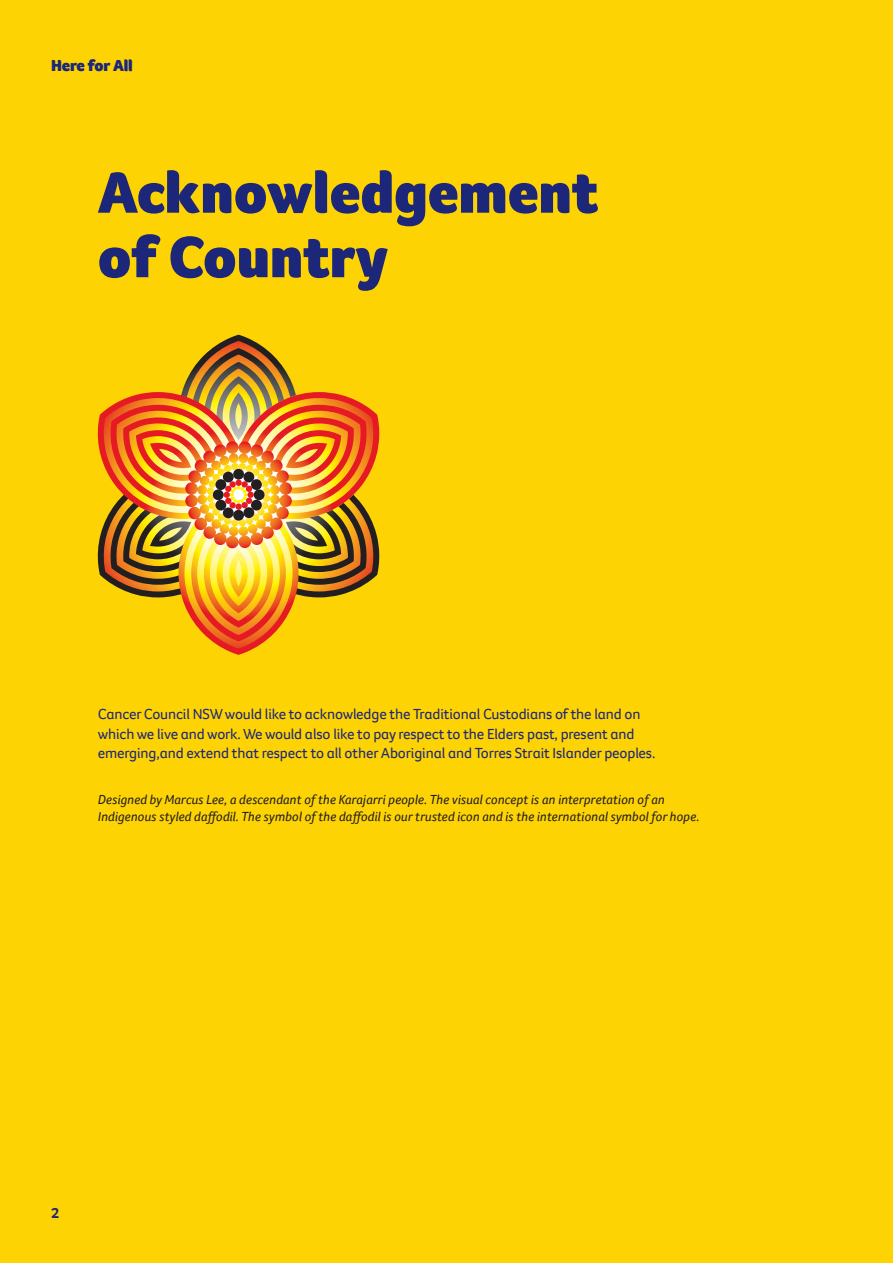
<style>
.page{position:relative;width:893px;height:1263px;background:#fed304}
.page>*{position:absolute;margin:0;border:0;box-sizing:border-box;transform-origin:0 0}
.Heading_1__no_conten{font:900 60px/64.5px "Foco CC";color:#1d2779}
.ASFL-_page{font:900 16.5px "Foco CC";letter-spacing:-.01em;color:#1d2779}
.Copy{font:15px/19.5px "Foco CC";letter-spacing:-.01em;color:#1d2779}
.t1{font:700 15px "Foco CC";color:#1d2779}
.Body_-_bullet{font:italic 13.5px/16.5px "Foco CC";color:#231f20}
</style>
<div class="page">
<svg style="left:182px;top:335px;width:112px;height:57px"></svg>
<svg style="left:97px;top:392px;width:197px;height:263px"></svg>
<svg style="left:185px;top:388px;width:194px;height:214px;background:#df9a3b"></svg>
<div style="left:233px;top:469px;width:11px;height:11px;background:#231f20;border-radius:50%"></div>
<div style="left:233px;top:510px;width:11px;height:11px;background:#231f20;border-radius:50%"></div>
<div style="left:243px;top:472px;width:11px;height:10px;background:#231f20;border-radius:50%"></div>
<div style="left:243px;top:507px;width:11px;height:11px;background:#231f20;border-radius:50%"></div>
<div style="left:223px;top:472px;width:11px;height:10px;background:#231f20;border-radius:50%"></div>
<div style="left:223px;top:507px;width:11px;height:11px;background:#231f20;border-radius:50%"></div>
<div style="left:251px;top:479px;width:11px;height:11px;background:#231f20;border-radius:50%"></div>
<div style="left:251px;top:500px;width:11px;height:10px;background:#231f20;border-radius:50%"></div>
<div style="left:215px;top:479px;width:11px;height:11px;background:#231f20;border-radius:50%"></div>
<div style="left:215px;top:500px;width:11px;height:10px;background:#231f20;border-radius:50%"></div>
<div style="left:254px;top:489px;width:11px;height:11px;background:#231f20;border-radius:50%"></div>
<div style="left:213px;top:489px;width:11px;height:11px;background:#231f20;border-radius:50%"></div>
<p class="ASFL-_page" style="left:51px;top:55px;width:83px">Here for All</p>
<p class="Heading_1__no_conten" style="left:98px;top:160px;width:502px">Acknowledgement of Country</p>
<p class="Copy" style="left:98px;top:704px;width:559px">Cancer Council NSW would like to acknowledge the Traditional Custodians of the land on which we live and work. We would also like to pay respect to the Elders past, present and emerging,and extend that respect to all other Aboriginal and Torres Strait Islander peoples.</p>
<p class="Body_-_bullet" style="left:98px;top:791px;width:603px">Designed by Marcus Lee, a descendant of the Karajarri people. The visual concept is an interpretation of an<br>Indigenous styled daffodil. The symbol of the daffodil is our trusted icon and is the international symbol for hope.</p>
<p class="t1" style="left:51px;top:1203px;width:10px">2</p>
</div>
